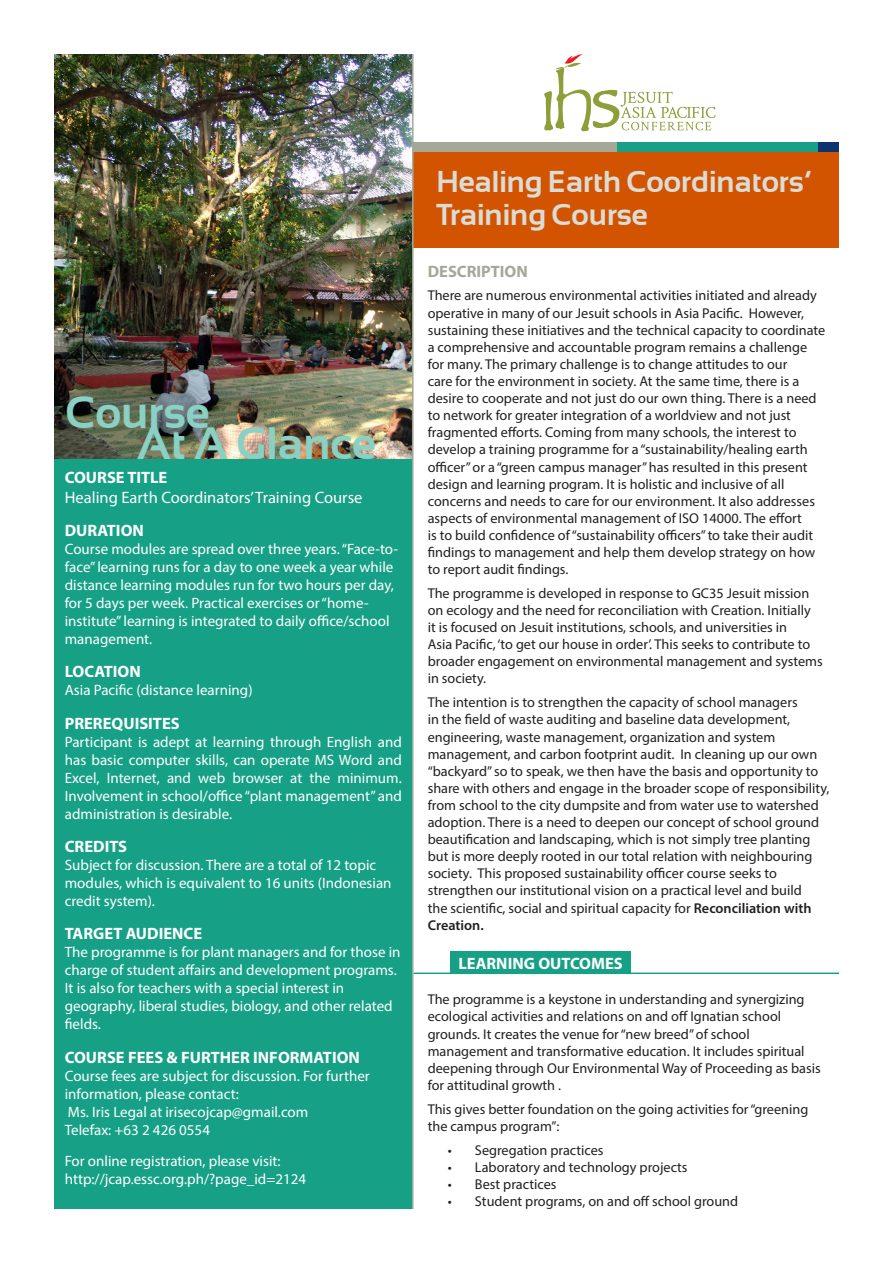
<style>
.page{position:relative;width:893px;height:1263px;background:#fff}
.page>*{position:absolute;margin:0;border:0;box-sizing:border-box;transform-origin:0 0}
.t1{font:700 45px "Sansation";color:#8ad0c3}
.t2{font:700 30px/33px "Sansation";color:#dbdcd5}
.t3{font:700 16.5px "Myriad Pro";color:#fff}
.t4{font:16.5px "Myriad Pro";color:#fff}
.t5{font:700 16.5px "Myriad Pro";color:#a4a897}
.t6{font:15px/18px "Myriad Pro";color:#fff}
.t7{font:14.25px/17.1px "Myriad Pro";color:#231f20}
.s1{font-weight:600}
</style>
<div class="page">
<div style="left:356px;top:144px;width:483px;height:103px;background:#d25400"></div>
<div style="left:413px;top:141px;width:206px;height:11px;background:#a4a897"></div>
<div style="left:617px;top:142px;width:211px;height:10px;background:#16a086"></div>
<div style="left:819px;top:142px;width:20px;height:10px;background:#0d336f"></div>
<hr style="left:413px;top:141px;width:427px;height:1px;background:#fff">
<img style="left:54px;top:54px;width:358px;height:405px">
<div style="left:54px;top:459px;width:359px;height:750px;background:#16a086"></div>
<svg style="left:544px;top:54px;width:171px;height:78px"></svg>
<hr style="left:412px;top:54px;width:2px;height:1155px;background:#a4a897">
<div style="left:450px;top:951px;width:181px;height:23px;background:#16a086"></div>
<hr style="left:414px;top:972px;width:425px;height:2px;background:#16a086">
<p class="t1" style="left:65px;top:386px;width:146px">Course</p>
<p class="t1" style="left:137px;top:418px;width:240px">At A Glance</p>
<p class="t3" style="left:65px;top:467px;width:104px">COURSE TITLE</p>
<p class="t4" style="left:65px;top:487px;width:299px">Healing Earth Coordinators’ Training Course</p>
<p class="t3" style="left:65px;top:520px;width:81px">DURATION</p>
<p class="t6" style="left:65px;top:540px;width:335px">Course modules are spread over three years. “Face-to&shy;face” learning runs for a day to one week a year while distance learning modules run for two hours per day, for 5 days per week. Practical exercises or “home&shy;institute” learning is integrated to daily office/school management.</p>
<p class="t3" style="left:65px;top:661px;width:78px">LOCATION</p>
<p class="t6" style="left:65px;top:681px;width:189px">Asia Pacific (distance learning)</p>
<p class="t3" style="left:65px;top:712px;width:116px">PREREQUISITES</p>
<p class="t6" style="left:65px;top:732px;width:338px;text-align:justify">Participant is adept at learning through English and has basic computer skills, can operate MS Word and Excel, Internet, and web browser at the minimum.<br>Involvement in school/office “plant management” and administration is desirable.</p>
<p class="t3" style="left:65px;top:836px;width:64px">CREDITS</p>
<p class="t6" style="left:65px;top:856px;width:328px">Subject for discussion. There are a total of 12 topic modules, which is equivalent to 16 units (Indonesian credit system).</p>
<p class="t3" style="left:65px;top:923px;width:139px">TARGET AUDIENCE</p>
<p class="t6" style="left:65px;top:943px;width:337px">The programme is for plant managers and for those in charge of student affairs and development programs.<br>It is also for teachers with a special interest in geography, liberal studies, biology, and other related fields.</p>
<p class="t3" style="left:65px;top:1046px;width:297px">COURSE FEES &amp; FURTHER INFORMATION</p>
<p class="t6" style="left:65px;top:1066px;width:306px">Course fees are subject for discussion. For further information, please contact:</p>
<p class="t6" style="left:68px;top:1102px;width:242px">Ms. Iris Legal at irisecojcap@gmail.com</p>
<p class="t6" style="left:65px;top:1120px;width:147px">Telefax: +63 2 426 0554</p>
<p class="t6" style="left:65px;top:1152px;width:217px">For online registration, please visit:</p>
<p class="t6" style="left:65px;top:1170px;width:243px">http://jcap.essc.org.ph/?page_id=2124</p>
<p class="t2" style="left:436px;top:165px;width:378px">Healing Earth Coordinators’<br>Training Course</p>
<p class="t5" style="left:428px;top:260px;width:102px">DESCRIPTION</p>
<p class="t7" style="left:428px;top:287px;width:399px">There are numerous environmental activities initiated and already operative in many of our Jesuit schools in Asia Pacific. However, sustaining these initiatives and the technical capacity to coordinate a comprehensive and accountable program remains a challenge for many. The primary challenge is to change attitudes to our<br>care for the environment in society. At the same time, there is a desire to cooperate and not just do our own thing. There is a need to network for greater integration of a worldview and not just fragmented efforts. Coming from many schools, the interest to develop a training programme for a “sustainability/healing earth officer” or a “green campus manager” has resulted in this present design and learning program. It is holistic and inclusive of all concerns and needs to care for our environment. It also addresses aspects of environmental management of ISO 14000. The effort<br>is to build confidence of “sustainability officers” to take their audit findings to management and help them develop strategy on how to report audit findings.</p>
<p class="t7" style="left:428px;top:584px;width:396px">The programme is developed in response to GC35 Jesuit mission on ecology and the need for reconciliation with Creation. Initially<br>it is focused on Jesuit institutions, schools, and universities in<br>Asia Pacific, ‘to get our house in order’. This seeks to contribute to broader engagement on environmental management and systems in society.</p>
<p class="t7" style="left:428px;top:694px;width:403px">The intention is to strengthen the capacity of school managers<br>in the field of waste auditing and baseline data development, engineering, waste management, organization and system management, and carbon footprint audit. In cleaning up our own “backyard” so to speak, we then have the basis and opportunity to share with others and engage in the broader scope of responsibility, from school to the city dumpsite and from water use to watershed adoption. There is a need to deepen our concept of school ground beautification and landscaping, which is not simply tree planting but is more deeply rooted in our total relation with neighbouring society. This proposed sustainability officer course seeks to strengthen our institutional vision on a practical level and build<br>the scientific, social and spiritual capacity for <span class="s1">Reconciliation with Creation.</span></p>
<p class="t3" style="left:458px;top:952px;width:166px">LEARNING OUTCOMES</p>
<p class="t7" style="left:428px;top:991px;width:395px">The programme is a keystone in understanding and synergizing ecological activities and relations on and off Ignatian school grounds. It creates the venue for “new breed” of school management and transformative education. It includes spiritual deepening through Our Environmental Way of Proceeding as basis for attitudinal growth .</p>
<p class="t7" style="left:428px;top:1100px;width:382px">This gives better foundation on the going activities for “greening the campus program”:</p>
<p class="t7" style="left:448px;top:1141px;width:157px">• Segregation practices</p>
<p class="t7" style="left:448px;top:1158px;width:241px">• Laboratory and technology projects</p>
<p class="t7" style="left:448px;top:1175px;width:110px">• Best practices</p>
<p class="t7" style="left:448px;top:1192px;width:292px">• Student programs, on and off school ground</p>
</div>
